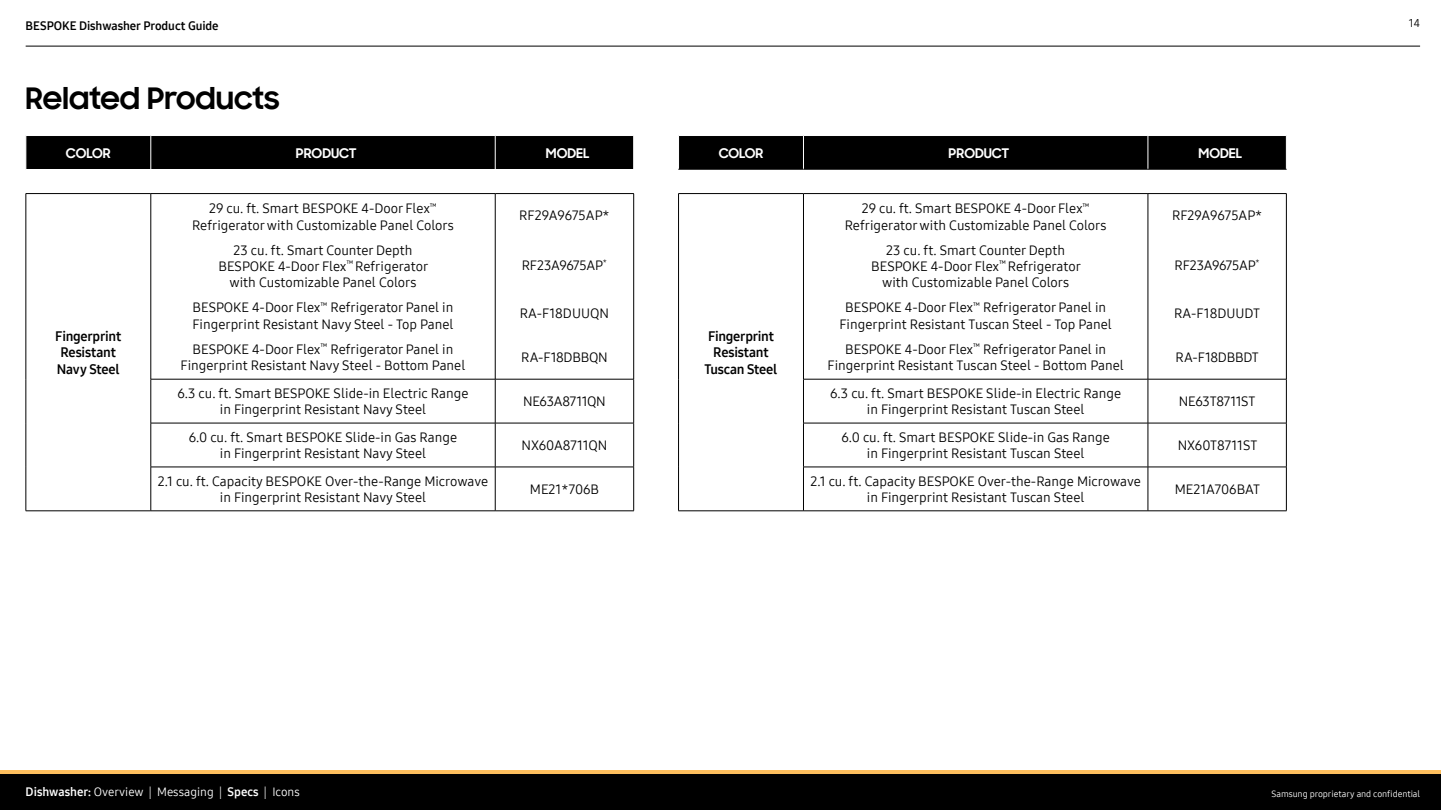
<style>
.page{position:relative;width:1441px;height:810px;background:#fff}
.page>*{position:absolute;margin:0;border:0;box-sizing:border-box;transform-origin:0 0}
.t1{font:700 30px "Samsung Sharp Sans";letter-spacing:-.005em;color:#000}
.t2{font:13.5px/16.2px "Samsung One 400";color:#000;text-align:center}
.t3{font:13.5px/16.2px "Samsung One 700";letter-spacing:-.015em;color:#000}
.t4{font:13.5px "Samsung One 400";letter-spacing:-.02em;color:#000}
.t5{font:700 13.5px "Samsung Sharp Sans";color:#fff}
.t6{font:12px "Samsung One 400";color:#fff}
.t7{font:12px "Samsung One 700";letter-spacing:-.005em;color:#000}
.t8{font:11.25px "Samsung One 400";color:#000101}
.t9{font:9px "Samsung One 400";letter-spacing:-.01em;color:#fff}
.s1{font-family:"Samsung One 700"}
</style>
<div class="page">
<div style="left:0;top:773px;width:1440px;height:37px;background:#000"></div>
<hr style="left:0;top:770px;width:1440px;height:3px;background:#fdbe5d">
<hr style="left:26px;top:46px;width:1393px;height:1px;background:#000">
<div style="left:27px;top:136px;width:606px;height:33px;background:#000"></div>
<svg style="left:27px;top:194px;width:606px;height:317px"></svg>
<svg style="left:152px;top:380px;width:481px;height:131px"></svg>
<svg style="left:152px;top:424px;width:481px;height:43px"></svg>
<hr style="left:495px;top:194px;width:1px;height:185px;background:#000">
<hr style="left:495px;top:423px;width:1px;height:44px;background:#000">
<hr style="left:495px;top:467px;width:1px;height:44px;background:#000">
<hr style="left:151px;top:136px;width:1px;height:33px;background:#fff">
<hr style="left:495px;top:136px;width:1px;height:33px;background:#fff">
<hr style="left:26px;top:511px;width:125px;height:1px;background:#000">
<hr style="left:151px;top:467px;width:344px;height:1px;background:#000">
<hr style="left:495px;top:467px;width:139px;height:1px;background:#000">
<hr style="left:151px;top:511px;width:344px;height:1px;background:#000">
<hr style="left:495px;top:511px;width:139px;height:1px;background:#000">
<hr style="left:151px;top:379px;width:344px;height:1px;background:#000">
<hr style="left:495px;top:379px;width:139px;height:1px;background:#000">
<hr style="left:495px;top:379px;width:1px;height:44px;background:#000">
<hr style="left:151px;top:423px;width:344px;height:1px;background:#000">
<hr style="left:495px;top:423px;width:139px;height:1px;background:#000">
<hr style="left:151px;top:194px;width:1px;height:185px;background:#000">
<hr style="left:151px;top:379px;width:1px;height:44px;background:#000">
<hr style="left:151px;top:423px;width:1px;height:44px;background:#000">
<hr style="left:151px;top:467px;width:1px;height:44px;background:#000">
<hr style="left:26px;top:193px;width:125px;height:1px;background:#000">
<hr style="left:26px;top:194px;width:1px;height:185px;background:#000">
<hr style="left:26px;top:379px;width:1px;height:44px;background:#000">
<hr style="left:26px;top:423px;width:1px;height:44px;background:#000">
<hr style="left:26px;top:467px;width:1px;height:44px;background:#000">
<hr style="left:151px;top:193px;width:344px;height:1px;background:#000">
<hr style="left:495px;top:193px;width:139px;height:1px;background:#000">
<hr style="left:633px;top:194px;width:1px;height:185px;background:#000">
<hr style="left:633px;top:379px;width:1px;height:44px;background:#000">
<hr style="left:633px;top:423px;width:1px;height:44px;background:#000">
<hr style="left:633px;top:467px;width:1px;height:44px;background:#000">
<div style="left:679px;top:136px;width:606px;height:33px;background:#000"></div>
<svg style="left:804px;top:194px;width:481px;height:185px"></svg>
<svg style="left:804px;top:380px;width:481px;height:131px"></svg>
<hr style="left:1147px;top:194px;width:1px;height:185px;background:#000">
<hr style="left:803px;top:379px;width:1px;height:44px;background:#000">
<hr style="left:1147px;top:379px;width:1px;height:44px;background:#000">
<hr style="left:803px;top:423px;width:1px;height:44px;background:#000">
<hr style="left:1147px;top:423px;width:1px;height:44px;background:#000">
<hr style="left:1147px;top:467px;width:1px;height:44px;background:#000">
<hr style="left:803px;top:136px;width:1px;height:33px;background:#fff">
<hr style="left:1147px;top:136px;width:1px;height:33px;background:#fff">
<hr style="left:678px;top:169px;width:125px;height:1px;background:#000">
<hr style="left:803px;top:169px;width:344px;height:1px;background:#000">
<hr style="left:1147px;top:169px;width:139px;height:1px;background:#000">
<hr style="left:678px;top:193px;width:125px;height:1px;background:#000">
<hr style="left:678px;top:194px;width:1px;height:185px;background:#000">
<hr style="left:678px;top:379px;width:1px;height:44px;background:#000">
<hr style="left:678px;top:423px;width:1px;height:44px;background:#000">
<hr style="left:678px;top:467px;width:1px;height:44px;background:#000">
<hr style="left:678px;top:511px;width:125px;height:1px;background:#000">
<hr style="left:1285px;top:379px;width:1px;height:44px;background:#000">
<hr style="left:803px;top:423px;width:344px;height:1px;background:#000">
<hr style="left:1147px;top:423px;width:139px;height:1px;background:#000">
<hr style="left:1285px;top:423px;width:1px;height:44px;background:#000">
<hr style="left:803px;top:467px;width:344px;height:1px;background:#000">
<hr style="left:1147px;top:467px;width:139px;height:1px;background:#000">
<hr style="left:1285px;top:467px;width:1px;height:44px;background:#000">
<hr style="left:803px;top:511px;width:344px;height:1px;background:#000">
<hr style="left:1147px;top:511px;width:139px;height:1px;background:#000">
<hr style="left:803px;top:379px;width:344px;height:1px;background:#000">
<hr style="left:1147px;top:379px;width:139px;height:1px;background:#000">
<hr style="left:803px;top:194px;width:1px;height:185px;background:#000">
<hr style="left:803px;top:467px;width:1px;height:44px;background:#000">
<hr style="left:803px;top:193px;width:344px;height:1px;background:#000">
<hr style="left:1147px;top:193px;width:139px;height:1px;background:#000">
<hr style="left:1285px;top:194px;width:1px;height:185px;background:#000">
<p class="t7" style="left:26px;top:18px;width:194px">BESPOKE Dishwasher Product Guide</p>
<p class="t8" style="left:1408px;top:15px;width:13px">14</p>
<h1 class="t1" style="left:26px;top:76px;width:256px">Related Products</h1>
<p class="t5" style="left:66px;top:143px;width:46px">COLOR</p>
<p class="t5" style="left:296px;top:143px;width:62px">PRODUCT</p>
<p class="t5" style="left:546px;top:143px;width:45px">MODEL</p>
<p class="t3" style="left:55px;top:328px;width:67px">Fingerprint<br>Resistant<br>Navy Steel</p>
<p class="t2" style="left:192px;top:200px;width:263px">29 cu. ft. Smart BESPOKE 4-Door Flex<sup>™<br></sup>Refrigerator with Customizable Panel Colors</p>
<p class="t2" style="left:218px;top:242px;width:211px">23 cu. ft. Smart Counter Depth<br>BESPOKE 4-Door Flex<sup>™</sup> Refrigerator with Customizable Panel Colors</p>
<p class="t2" style="left:192px;top:299px;width:262px;text-align:left">BESPOKE 4-Door Flex<sup>™</sup> Refrigerator Panel in<br>Fingerprint Resistant Navy Steel - Top Panel</p>
<p class="t2" style="left:181px;top:341px;width:286px">BESPOKE 4-Door Flex<sup>™</sup> Refrigerator Panel in<br>Fingerprint Resistant Navy Steel - Bottom Panel</p>
<p class="t2" style="left:519px;top:207px;width:92px">RF29A9675AP*</p>
<p class="t4" style="left:522px;top:256px;width:87px">RF23A9675AP<sup>*</sup></p>
<p class="t2" style="left:520px;top:305px;width:91px">RA-F18DUUQN</p>
<p class="t2" style="left:521px;top:349px;width:88px">RA-F18DBBQN</p>
<p class="t2" style="left:177px;top:385px;width:292px">6.3 cu. ft. Smart BESPOKE Slide-in Electric Range in Fingerprint Resistant Navy Steel</p>
<p class="t4" style="left:523px;top:393px;width:84px">NE63A8711QN</p>
<p class="t2" style="left:189px;top:429px;width:270px">6.0 cu. ft. Smart BESPOKE Slide-in Gas Range in Fingerprint Resistant Navy Steel</p>
<p class="t2" style="left:521px;top:437px;width:87px">NX60A8711QN</p>
<p class="t2" style="left:158px;top:473px;width:332px">2.1 cu. ft. Capacity BESPOKE Over-the-Range Microwave in Fingerprint Resistant Navy Steel</p>
<p class="t2" style="left:530px;top:481px;width:71px">ME21*706B</p>
<p class="t5" style="left:718px;top:143px;width:46px">COLOR</p>
<p class="t5" style="left:948px;top:143px;width:62px">PRODUCT</p>
<p class="t5" style="left:1198px;top:143px;width:45px">MODEL</p>
<p class="t3" style="left:704px;top:328px;width:74px;text-align:center">Fingerprint<br>Resistant<br>Tuscan Steel</p>
<p class="t2" style="left:844px;top:200px;width:263px">29 cu. ft. Smart BESPOKE 4-Door Flex<sup>™<br></sup>Refrigerator with Customizable Panel Colors</p>
<p class="t2" style="left:871px;top:242px;width:211px">23 cu. ft. Smart Counter Depth<br>BESPOKE 4-Door Flex<sup>™</sup> Refrigerator with Customizable Panel Colors</p>
<p class="t2" style="left:839px;top:299px;width:274px">BESPOKE 4-Door Flex<sup>™</sup> Refrigerator Panel in<br>Fingerprint Resistant Tuscan Steel - Top Panel</p>
<p class="t2" style="left:827px;top:341px;width:297px">BESPOKE 4-Door Flex<sup>™</sup> Refrigerator Panel in<br>Fingerprint Resistant Tuscan Steel - Bottom Panel</p>
<p class="t2" style="left:1171px;top:207px;width:92px">RF29A9675AP*</p>
<p class="t4" style="left:1174px;top:256px;width:87px">RF23A9675AP<sup>*</sup></p>
<p class="t2" style="left:1174px;top:305px;width:87px">RA-F18DUUDT</p>
<p class="t2" style="left:1175px;top:349px;width:85px">RA-F18DBBDT</p>
<p class="t2" style="left:830px;top:385px;width:292px">6.3 cu. ft. Smart BESPOKE Slide-in Electric Range in Fingerprint Resistant Tuscan Steel</p>
<p class="t4" style="left:1178px;top:393px;width:78px">NE63T8711ST</p>
<p class="t2" style="left:841px;top:429px;width:270px">6.0 cu. ft. Smart BESPOKE Slide-in Gas Range in Fingerprint Resistant Tuscan Steel</p>
<p class="t2" style="left:1177px;top:437px;width:81px">NX60T8711ST</p>
<p class="t2" style="left:810px;top:473px;width:332px">2.1 cu. ft. Capacity BESPOKE Over-the-Range Microwave in Fingerprint Resistant Tuscan Steel</p>
<p class="t2" style="left:1174px;top:481px;width:87px">ME21A706BAT</p>
<p class="t6" style="left:26px;top:784px;width:275px"><span class="s1">Dishwasher:</span> Overview | Messaging | <span class="s1">Specs</span> | Icons</p>
<p class="t9" style="left:1271px;top:787px;width:150px">Samsung proprietary and confidential</p>
</div>
